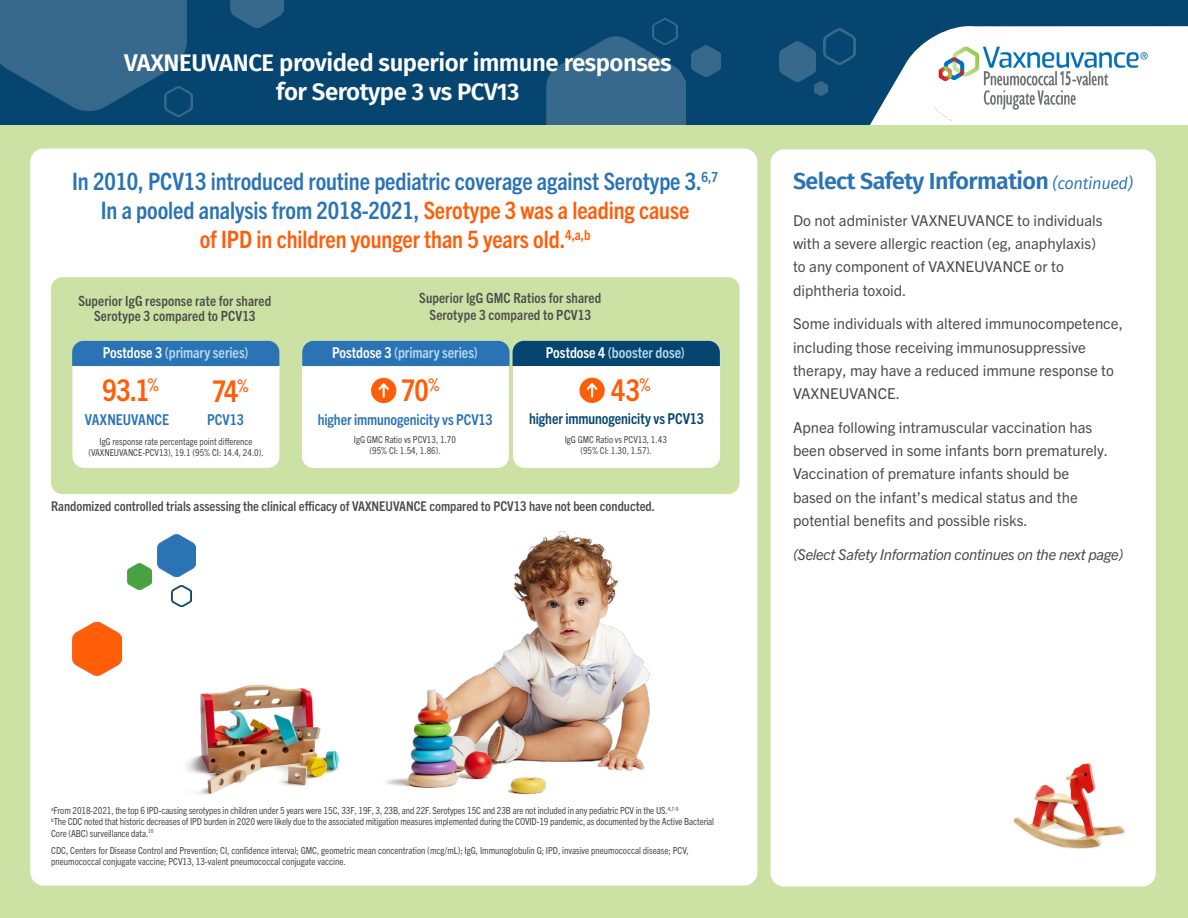
<style>
.page{position:relative;width:1188px;height:918px;background:#fff}
.page>*{position:absolute;margin:0;border:0;box-sizing:border-box;transform-origin:0 0}
.t1{font:700 condensed 30px "Trade Gothic Next LT Pro";letter-spacing:-.02em;color:#ff5d08}
.t2{font:700 condensed 24px/28.7px "Trade Gothic Next LT Pro";letter-spacing:-.005em;color:#2a73b5;text-align:center}
.t3{font:600 24px/28.5px "Fira Sans";letter-spacing:-.02em;color:#fff;text-align:center}
.t4{font:600 23.25px "Fira Sans";letter-spacing:-.025em;color:#2a73b5}
.t5{font:15px/23.2px "Trade Gothic Next LT Pro";color:#4d4d4d}
.t6{font:700 condensed 15px "Trade Gothic Next LT Pro";color:#b3dbed}
.t7{font:italic 15px "Trade Gothic Next LT Pro";letter-spacing:-.02em;color:#4d4d4d}
.t8{font:700 condensed 15px "Trade Gothic Next LT Pro";letter-spacing:-.005em;color:#2a73b5}
.t9{font:700 condensed 15px "Trade Gothic Next LT Pro";letter-spacing:-.005em;color:#064570}
.t10{font:700 condensed 14.1px/15px "Trade Gothic Next LT Pro";letter-spacing:.005em;color:#4d4d4d;text-align:center}
.t11{font:700 condensed 13.5px "Trade Gothic Next LT Pro";color:#4d4d4d}
.t12{font:condensed 9.75px/11.2px "Trade Gothic Next LT Pro";letter-spacing:-.01em;color:#4d4d4d}
.t13{font:condensed 9.6px/11.6px "Trade Gothic Next LT Pro";color:#4d4d4d;text-align:center}
.s1{color:#ff5d08}
.s2{color:#fff}
.s3{font-weight:400;font-style:italic;font-size:16.5px}
</style>
<div class="page">
<div style="left:0;top:125px;width:1188px;height:793px;background:#cbe2a4"></div>
<div style="left:30px;top:148px;width:727px;height:738px;background:#fff;border-radius:14px"></div>
<div style="left:0;top:0;width:1188px;height:125px;background:#064570"></div>
<div style="left:771px;top:149px;width:385px;height:737px;background:#fff;border-radius:14px"></div>
<img style="left:230px;top:0;width:54px;height:27px">
<img style="left:692px;top:46px;width:28px;height:31px">
<img style="left:0;top:0;width:186px;height:110px">
<img style="left:653px;top:18px;width:24px;height:19px">
<img style="left:823px;top:28px;width:33px;height:36px">
<img style="left:814px;top:81px;width:13px;height:15px">
<img style="left:779px;top:42px;width:36px;height:39px">
<img style="left:547px;top:37px;width:138px;height:88px">
<img style="left:164px;top:86px;width:28px;height:31px">
<img style="left:187px;top:684px;width:74px;height:111px">
<div style="left:51px;top:277px;width:689px;height:217px;background:#cbe2a4;border-radius:12px"></div>
<div style="left:302px;top:341px;width:207px;height:127px;background:#fff;border-radius:12px"></div>
<div style="left:513px;top:341px;width:207px;height:127px;background:#fff;border-radius:12px"></div>
<div style="left:72px;top:341px;width:207px;height:127px;background:#fff;border-radius:12px"></div>
<div style="left:371px;top:378px;width:25px;height:25px;background:#ff5d08;border-radius:50%"></div>
<svg style="left:378px;top:383px;width:11px;height:15px"></svg>
<div style="left:580px;top:378px;width:25px;height:25px;background:#ff5d08;border-radius:50%"></div>
<svg style="left:587px;top:383px;width:10px;height:15px"></svg>
<img style="left:73px;top:623px;width:48px;height:53px">
<img style="left:1013px;top:763px;width:112px;height:86px">
<img style="left:127px;top:563px;width:24px;height:27px">
<img style="left:172px;top:585px;width:19px;height:21px">
<img style="left:158px;top:535px;width:37px;height:41px">
<img style="left:261px;top:494px;width:497px;height:334px">
<svg style="left:870px;top:26px;width:318px;height:99px"></svg>
<img style="left:934px;top:42px;width:217px;height:78px">
<div style="left:72px;top:341px;width:207px;height:25px;background:#2a73b5"></div>
<svg style="left:302px;top:341px;width:418px;height:25px;background:#1b5e92"></svg>
<h2 class="t3" style="left:124px;top:47px;width:549px">VAXNEUVANCE provided superior immune responses for Serotype 3 vs PCV13</h2>
<h2 class="t2" style="left:72px;top:166px;width:647px">In 2010, PCV13 introduced routine pediatric coverage against Serotype 3.<sup>6,7<br></sup>In a pooled analysis from 2018-2021, <span class="s1">Serotype 3 was a leading cause<br>of IPD in children younger than 5 years old.</span><sup>4,a,b</sup></h2>
<h3 class="t10" style="left:78px;top:293px;width:194px">Superior IgG response rate for shared<br>Serotype 3 compared to PCV13</h3>
<h3 class="t10" style="left:419px;top:289px;width:184px;line-height:17px">Superior IgG GMC Ratios for shared<br>Serotype 3 compared to PCV13</h3>
<h3 class="t6" style="left:103px;top:342px;width:147px"><span class="s2">Postdose 3</span> (primary series)</h3>
<h3 class="t6" style="left:332px;top:342px;width:147px"><span class="s2">Postdose 3</span> (primary series)</h3>
<h3 class="t6" style="left:546px;top:342px;width:140px"><span class="s2">Postdose 4</span> (booster dose)</h3>
<h1 class="t1" style="left:102px;top:369px;width:58px">93.1<sup>%</sup></h1>
<h1 class="t1" style="left:212px;top:370px;width:38px">74<sup>%</sup></h1>
<p class="t13" style="left:88px;top:435px;width:177px">IgG response rate percentage point difference (VAXNEUVANCE-PCV13), 19.1 (95% CI: 14.4, 24.0).</p>
<h3 class="t8" style="left:85px;top:409px;width:86px">VAXNEUVANCE</h3>
<h3 class="t8" style="left:207px;top:409px;width:38px">PCV13</h3>
<h1 class="t1" style="left:401px;top:370px;width:40px">70<sup>%</sup></h1>
<p class="t13" style="left:354px;top:433px;width:104px">IgG GMC Ratio vs PCV13, 1.70 (95% CI: 1.54, 1.86).</p>
<h3 class="t8" style="left:318px;top:409px;width:176px">higher immunogenicity vs PCV13</h3>
<h1 class="t1" style="left:611px;top:370px;width:41px">43<sup>%</sup></h1>
<h3 class="t9" style="left:529px;top:409px;width:176px">higher immunogenicity vs PCV13</h3>
<p class="t13" style="left:565px;top:433px;width:104px">IgG GMC Ratio vs PCV13, 1.43 (95% CI: 1.30, 1.57).</p>
<h3 class="t11" style="left:51px;top:497px;width:605px">Randomized controlled trials assessing the clinical efficacy of VAXNEUVANCE compared to PCV13 have not been conducted.</h3>
<h3 class="t4" style="left:793px;top:162px;width:341px">Select Safety Information <span class="s3">(continued)</span></h3>
<h3 class="t5" style="left:793px;top:208px;width:311px">Do not administer VAXNEUVANCE to individuals with a severe allergic reaction (eg, anaphylaxis) to any component of VAXNEUVANCE or to diphtheria toxoid.</h3>
<h3 class="t5" style="left:793px;top:311px;width:331px">Some individuals with altered immunocompetence, including those receiving immunosuppressive therapy, may have a reduced immune response to VAXNEUVANCE.</h3>
<h3 class="t5" style="left:793px;top:415px;width:317px">Apnea following intramuscular vaccination has been observed in some infants born prematurely.<br>Vaccination of premature infants should be based on the infant’s medical status and the potential benefits and possible risks.</h3>
<h3 class="t7" style="left:793px;top:544px;width:332px">(Select Safety Information continues on the next page)</h3>
<p class="t12" style="left:51px;top:804px;width:664px"><sup>a</sup>From 2018-2021, the top 6 IPD-causing serotypes in children under 5 years were 15C, 33F, 19F, 3, 23B, and 22F. Serotypes 15C and 23B are not included in any pediatric PCV in the US.<sup>4,7-9<br>b</sup>The CDC noted that historic decreases of IPD burden in 2020 were likely due to the associated mitigation measures implemented during the COVID-19 pandemic, as documented by the Active Bacterial<br>Core (ABC) surveillance data.<sup>10</sup></p>
<p class="t12" style="left:51px;top:844px;width:639px">CDC, Centers for Disease Control and Prevention; CI, confidence interval; GMC, geometric mean concentration (mcg/mL); IgG, Immunoglobulin G; IPD, invasive pneumococcal disease; PCV, pneumococcal conjugate vaccine; PCV13, 13-valent pneumococcal conjugate vaccine.</p>
</div>
